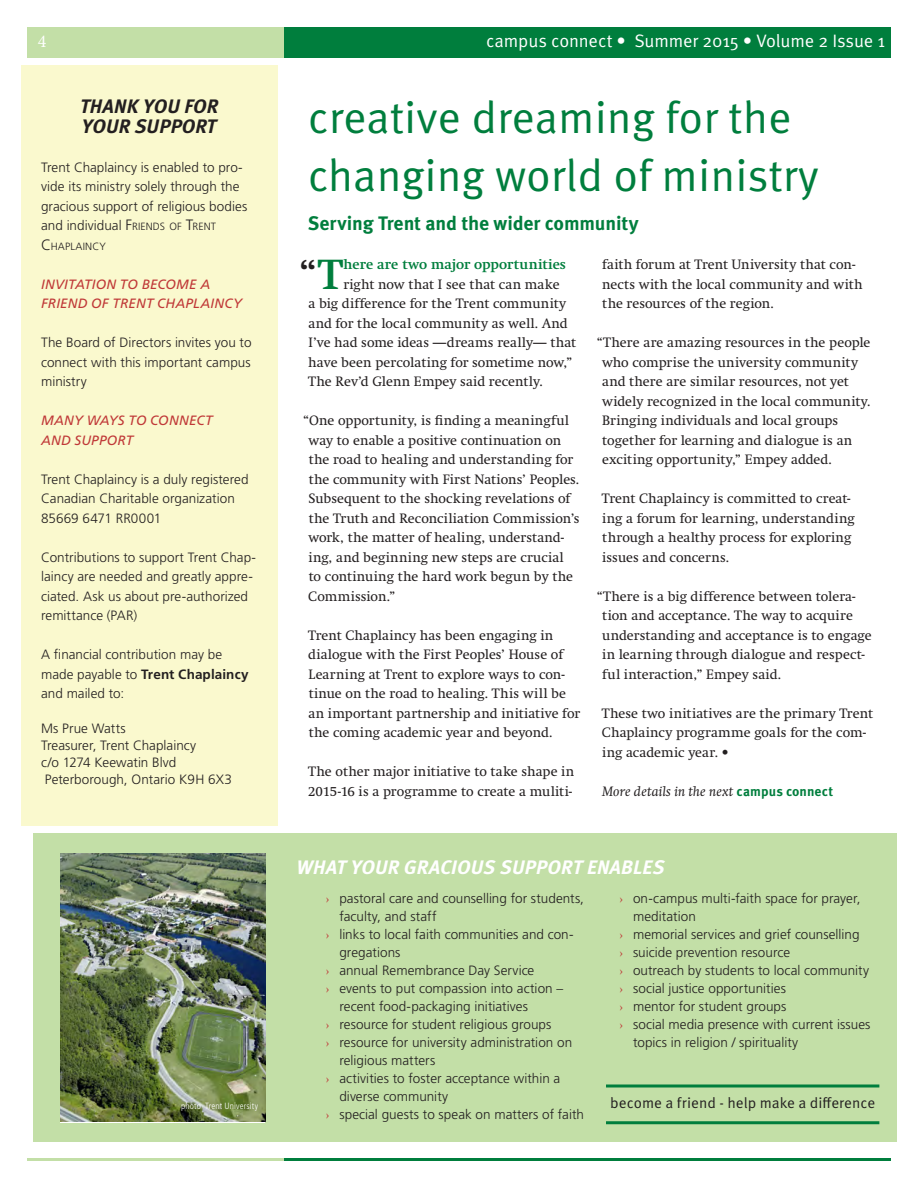
<style>
.page{position:relative;width:918px;height:1188px;background:#fff}
.page>*{position:absolute;margin:0;border:0;box-sizing:border-box;transform-origin:0 0}
.Title_Large{font:45px/58.5px "Meta Pro";color:#007e3d}
.Normal_body_text{font:41.4px "Swift";color:#231f20}
.Article_Intro{font:700 19.5px "Meta Pro";letter-spacing:-.01em;color:#007e3d}
.Box_Article_title{font:italic 700 19.5px "Meta Pro";letter-spacing:.01em;color:#fff}
.Sidebar_Article_titl{font:italic 700 19.5px/19.5px "Meta Pro";letter-spacing:.01em;color:#231f20}
.t1{font:18px "Meta Pro";letter-spacing:-.01em;color:#fff}
.t2{font:18px "Minion Pro";color:#fff}
.Sidebar_Callout{font:15px "Meta Pro";color:#231f20}
.Normal_body_text-2{font:13.5px/19.5px "Swift";letter-spacing:.005em;color:#231f20}
.Bulleted_list{font:300 13.5px/18px "Frutiger LT Std";color:#231f20}
.Normal_body_text_ita{font:300 13.5px/19.5px "Frutiger LT Std";color:#231f20}
.Normal_body_text-3{font:300 13.5px "Frutiger LT Std";letter-spacing:.005em;color:#231f20}
.Normal_body_text_ita-2{font:italic 13.5px/19.5px "Frutiger LT Std";letter-spacing:.015em;color:#c03938}
.Normal_body_text-4{font:italic 13.5px "Swift";letter-spacing:.015em;color:#231f20}
.Normal_body_text-5{font:700 13.5px "Swift";letter-spacing:.01em;color:#007e3d}
.Sidebar_Article_subh{font:italic 13.5px/19.5px "Frutiger LT Std";letter-spacing:.015em;color:#c03938}
.Normal_body_text_ita-3{font:300 10.5px "Frutiger LT Std";letter-spacing:.015em;color:#231f20}
.Picture_Caption{font:300 condensed 9px "Frutiger LT Std";letter-spacing:.02em;color:#fff}
.s1{font-size:15px}
.s2{font-size:10.5px}
.s3{font-weight:700}
.s4{font-weight:700;color:#007e3d}
.s5{font-family:"Meta Pro";font-weight:700;font-style:normal;color:#007e3d}
.s6{font-family:"Minion Pro";font-weight:400;color:#c03938}
</style>
<div class="page">
<div style="left:284px;top:27px;width:607px;height:30px;background:#007e3d"></div>
<div style="left:27px;top:27px;width:257px;height:30px;background:#c3dfa7"></div>
<hr style="left:284px;top:1158px;width:607px;height:3px;background:#007e3d">
<hr style="left:27px;top:1158px;width:257px;height:3px;background:#c3dfa7">
<div style="left:33px;top:833px;width:864px;height:309px;background:#c3dfa7"></div>
<svg style="left:606px;top:1084px;width:273px;height:4px"></svg>
<hr style="left:606px;top:1121px;width:273px;height:3px;background:#007e3d">
<img style="left:60px;top:853px;width:205px;height:269px">
<div style="left:21px;top:65px;width:256px;height:760px;background:#faf9ce"></div>
<h3 class="t2" style="left:38px;top:29px;width:10px">4</h3>
<h3 class="t1" style="left:486px;top:30px;width:401px">campus connect • Summer 2015 • Volume 2 Issue 1</h3>
<p class="Sidebar_Article_titl" style="left:80px;top:97px;width:140px">THANK YOU FOR<br>YOUR SUPPORT</p>
<p class="Normal_body_text_ita" style="left:41px;top:158px;width:208px">Trent Chaplaincy is enabled to pro&shy;vide its ministry solely through the gracious support of religious bodies and individual <span class="s1">F</span><span class="s2">RIENDS OF</span> <span class="s1">T</span><span class="s2">RENT</span></p>
<p class="Normal_body_text_ita-3" style="left:41px;top:240px;width:66px"><span class="s1">C</span>HAPLAINCY</p>
<p class="Normal_body_text_ita-2" style="left:41px;top:274px;width:203px">INVITATION TO BECOME A<br>FRIEND OF TRENT CHAPLAINCY</p>
<p class="Normal_body_text_ita" style="left:41px;top:333px;width:212px;text-align:justify">The Board of Directors invites you to connect with this important campus ministry</p>
<p class="Sidebar_Article_subh" style="left:41px;top:411px;width:173px">MANY WAYS TO CONNECT<br>AND SUPPORT</p>
<p class="Normal_body_text_ita" style="left:41px;top:470px;width:209px">Trent Chaplaincy is a duly registered<br>Canadian Charitable organization<br>85669 6471 RR0001</p>
<p class="Normal_body_text_ita" style="left:41px;top:548px;width:217px">Contributions to support Trent Chap&shy;laincy are needed and greatly appre&shy;ciated. Ask us about pre-authorized remittance (PAR)</p>
<p class="Normal_body_text_ita" style="left:41px;top:645px;width:209px">A financial contribution may be made payable to <span class="s3">Trent Chaplaincy </span>and mailed to:</p>
<p class="Normal_body_text-3" style="left:41px;top:720px;width:86px">Ms Prue Watts</p>
<p class="Normal_body_text-3" style="left:41px;top:738px;width:157px">Treasurer, Trent Chaplaincy</p>
<p class="Normal_body_text-3" style="left:41px;top:755px;width:137px">c/o 1274 Keewatin Blvd</p>
<p class="Normal_body_text-3" style="left:45px;top:772px;width:189px">Peterborough, Ontario K9H 6X3</p>
<p class="Picture_Caption" style="left:181px;top:1100px;width:79px">photo Trent University</p>
<p class="Title_Large" style="left:308px;top:89px;width:512px">creative dreaming for the changing world of ministry</p>
<p class="Article_Intro" style="left:308px;top:211px;width:332px">Serving Trent and the wider community</p>
<p class="Normal_body_text" style="left:299px;top:251px;width:46px">“<span class="s4">T</span></p>
<p class="Normal_body_text-5" style="left:343px;top:257px;width:224px">here are two major opportunities</p>
<p class="Normal_body_text-2" style="left:343px;top:274px;width:218px">right now that I see that can make</p>
<p class="Normal_body_text-2" style="left:308px;top:294px;width:259px">a big difference for the Trent community</p>
<p class="Normal_body_text-2" style="left:308px;top:313px;width:261px">and for the local community as well. And</p>
<p class="Normal_body_text-2" style="left:309px;top:333px;width:269px">I’ve had some ideas —dreams really— that</p>
<p class="Normal_body_text-2" style="left:308px;top:352px;width:266px">have been percolating for sometime now,”</p>
<p class="Normal_body_text-2" style="left:308px;top:372px;width:236px">The Rev’d Glenn Empey said recently.</p>
<p class="Normal_body_text-2" style="left:308px;top:411px;width:273px;text-indent:-5px">“One opportunity, is finding a meaningful way to enable a positive continuation on the road to healing and understanding for the community with First Nations’ Peoples.<br>Subsequent to the shocking revelations of the Truth and Reconciliation Commission’s work, the matter of healing, understand&shy;ing, and beginning new steps are crucial to continuing the hard work begun by the Commission.”</p>
<p class="Normal_body_text-2" style="left:308px;top:625px;width:273px">Trent Chaplaincy has been engaging in dialogue with the First Peoples’ House of Learning at Trent to explore ways to con&shy;tinue on the road to healing. This will be an important partnership and initiative for the coming academic year and beyond.</p>
<p class="Normal_body_text-2" style="left:308px;top:762px;width:268px">The other major initiative to take shape in<br>2015-16 is a programme to create a muliti-</p>
<p class="Normal_body_text-2" style="left:602px;top:255px;width:262px">faith forum at Trent University that con&shy;nects with the local community and with the resources of the region.</p>
<p class="Normal_body_text-2" style="left:602px;top:333px;width:270px;text-indent:-5px">“There are amazing resources in the people who comprise the university community and there are similar resources, not yet widely recognized in the local community.<br>Bringing individuals and local groups together for learning and dialogue is an exciting opportunity,” Empey added.</p>
<p class="Normal_body_text-2" style="left:602px;top:489px;width:254px">Trent Chaplaincy is committed to creat&shy;ing a forum for learning, understanding through a healthy process for exploring issues and concerns.</p>
<p class="Normal_body_text-2" style="left:602px;top:586px;width:271px;text-indent:-5px">“There is a big difference between tolera&shy;tion and acceptance. The way to acquire understanding and acceptance is to engage in learning through dialogue and respect&shy;ful interaction,” Empey said.</p>
<p class="Normal_body_text-2" style="left:602px;top:703px;width:273px">These two initiatives are the primary Trent<br>Chaplaincy programme goals for the com&shy;ing academic year. •</p>
<p class="Normal_body_text-4" style="left:602px;top:783px;width:233px">More details in the next <span class="s5">campus connect</span></p>
<p class="Box_Article_title" style="left:297px;top:855px;width:369px">WHAT YOUR GRACIOUS SUPPORT ENABLES</p>
<p class="Bulleted_list" style="left:339px;top:889px;width:246px;text-indent:-14px"><span class="s6">›</span> pastoral care and counselling for students, faculty, and staff</p>
<p class="Bulleted_list" style="left:339px;top:925px;width:236px;text-indent:-14px"><span class="s6">›</span> links to local faith communities and con&shy;gregations</p>
<p class="Bulleted_list" style="left:326px;top:961px;width:210px"><span class="s6">›</span> annual Remembrance Day Service</p>
<p class="Bulleted_list" style="left:339px;top:979px;width:225px;text-indent:-14px"><span class="s6">›</span> events to put compassion into action – recent food-packaging initiatives</p>
<p class="Bulleted_list" style="left:326px;top:1015px;width:227px"><span class="s6">›</span> resource for student religious groups</p>
<p class="Bulleted_list" style="left:339px;top:1033px;width:234px;text-indent:-14px"><span class="s6">›</span> resource for university administration on religious matters</p>
<p class="Bulleted_list" style="left:339px;top:1069px;width:222px;text-indent:-14px"><span class="s6">›</span> activities to foster acceptance within a diverse community</p>
<p class="Bulleted_list" style="left:326px;top:1105px;width:260px"><span class="s6">›</span> special guests to speak on matters of faith</p>
<p class="Bulleted_list" style="left:633px;top:889px;width:229px;text-indent:-14px"><span class="s6">›</span> on-campus multi-faith space for prayer, meditation</p>
<p class="Bulleted_list" style="left:620px;top:925px;width:242px"><span class="s6">›</span> memorial services and grief counselling</p>
<p class="Bulleted_list" style="left:620px;top:943px;width:172px"><span class="s6">›</span> suicide prevention resource</p>
<p class="Bulleted_list" style="left:620px;top:961px;width:251px"><span class="s6">›</span> outreach by students to local community</p>
<p class="Bulleted_list" style="left:620px;top:979px;width:168px"><span class="s6">›</span> social justice opportunities</p>
<p class="Bulleted_list" style="left:620px;top:997px;width:168px"><span class="s6">›</span> mentor for student groups</p>
<p class="Bulleted_list" style="left:633px;top:1015px;width:239px;text-indent:-14px"><span class="s6">›</span> social media presence with current issues topics in religion / spirituality</p>
<p class="Sidebar_Callout" style="left:610px;top:1093px;width:267px">become a friend - help make a difference</p>
</div>
